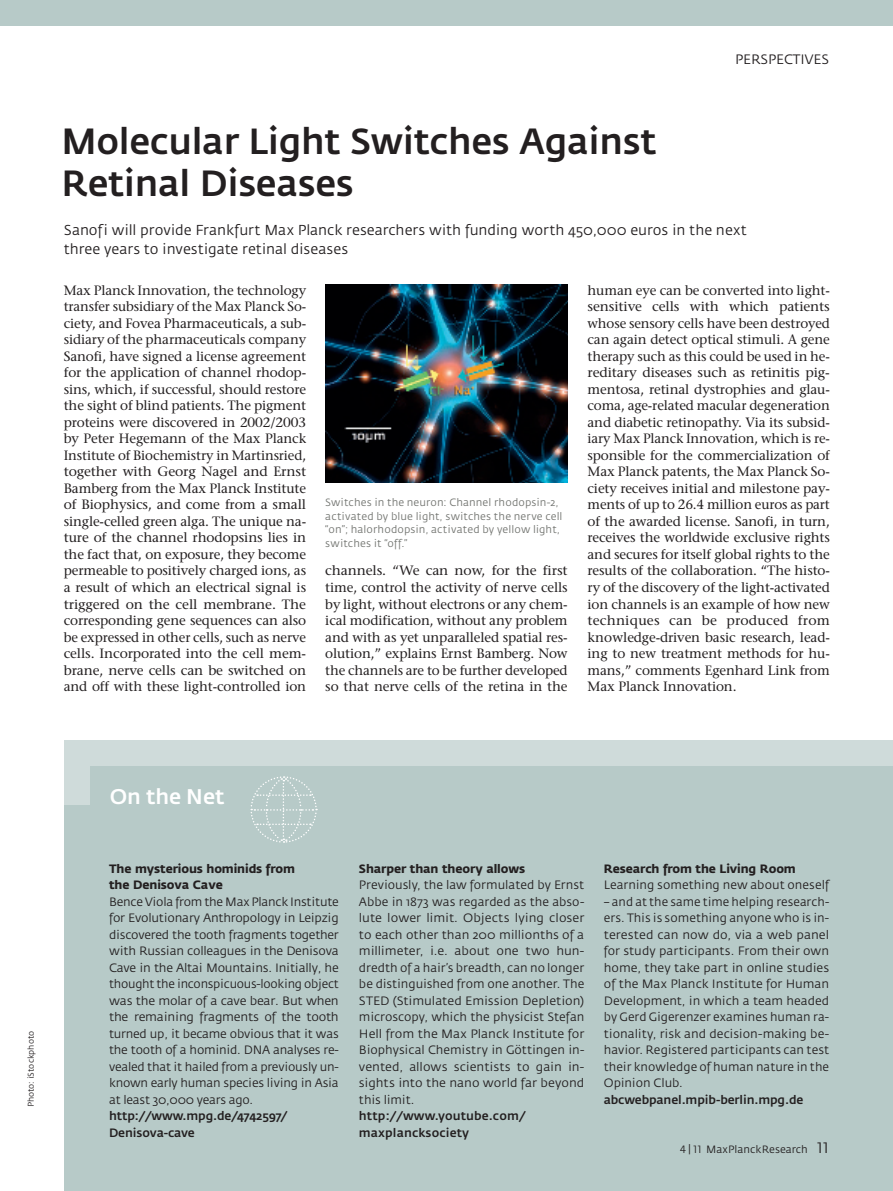
<style>
.page{position:relative;width:893px;height:1191px;background:#fff}
.page>*{position:absolute;margin:0;border:0;box-sizing:border-box;transform-origin:0 0}
.t1{font:500 36px/42px "Fedra Sans";letter-spacing:-.01em;color:#231f20}
.t2{font:500 21px "Fedra Sans";color:#fff}
.t3{font:14.25px/19.5px "Fedra Sans";letter-spacing:-.005em;color:#231f20}
.t4{font:13.5px/16.5px "Stone Serif";letter-spacing:-.01em;color:#231f20;text-align:justify}
.t5{font:13.5px "Fedra Sans";color:#231f20}
.t6{font:12px/16.5px "Fedra Sans";letter-spacing:-.01em;color:#231f20}
.t7{font:10.5px/13.5px "Fedra Sans";letter-spacing:.01em;color:#737571}
.t8{font:10.5px "Fedra Sans";color:#231f20}
.t9{font:8.25px "Fedra Sans";color:#231f20}
.s1{font-weight:700}
.s2{font-weight:500}
.s3{font-family:"Fedra Sans Book SC"}
.s4{font-family:"Fedra Sans Book SC";font-size:15px}
</style>
<div class="page">
<div style="left:64px;top:740px;width:829px;height:451px;background:#b7cac8"></div>
<div style="left:0;top:0;width:893px;height:26px;background:#b7cac8"></div>
<div style="left:64px;top:740px;width:829px;height:26px;background:#cfdbda"></div>
<svg style="left:250px;top:776px;width:68px;height:67px"></svg>
<div style="left:64px;top:740px;width:25px;height:64px;background:#cfdbda"></div>
<img style="left:325px;top:285px;width:243px;height:198px">
<p class="t5" style="left:735px;top:54px;width:96px">PERSPECTIVES</p>
<p class="t1" style="left:62px;top:123px;width:596px">Molecular Light Switches Against<br>Retinal Diseases</p>
<p class="t3" style="left:64px;top:221px;width:685px">Sanofi will provide Frankfurt Max Planck researchers with funding worth 450,000 euros in the next three years to investigate retinal diseases</p>
<p class="t4" style="left:587px;top:283px;width:244px">human eye can be converted into light&shy;sensitive cells with which patients whose sensory cells have been destroyed can again detect optical stimuli. A gene therapy such as this could be used in he&shy;reditary diseases such as retinitis pig&shy;mentosa, retinal dystrophies and glau&shy;coma, age-related macular degeneration and diabetic retinopathy. Via its subsid&shy;iary Max Planck Innovation, which is re&shy;sponsible for the commercialization of Max Planck patents, the Max Planck So&shy;ciety receives initial and milestone pay&shy;ments of up to 26.4 million euros as part of the awarded license. Sanofi, in turn, receives the worldwide exclusive rights and secures for itself global rights to the results of the collaboration. “The histo&shy;ry of the discovery of the light-activated ion channels is an example of how new techniques can be produced from knowledge-driven basic research, lead&shy;ing to new treatment methods for hu&shy;mans,” comments Egenhard Link from Max Planck Innovation.</p>
<p class="t4" style="left:64px;top:283px;width:244px">Max Planck Innovation, the technology transfer subsidiary of the Max Planck So&shy;ciety, and Fovea Pharmaceuticals, a sub&shy;sidiary of the pharmaceuticals company Sanofi, have signed a license agreement for the application of channel rhodop&shy;sins, which, if successful, should restore the sight of blind patients. The pigment proteins were discovered in 2002/2003 by Peter Hegemann of the Max Planck Institute of Biochemistry in Martinsried, together with Georg Nagel and Ernst Bamberg from the Max Planck Institute of Biophysics, and come from a small single-celled green alga. The unique na&shy;ture of the channel rhodopsins lies in the fact that, on exposure, they become permeable to positively charged ions, as a result of which an electrical signal is triggered on the cell membrane. The corresponding gene sequences can also be expressed in other cells, such as nerve cells. Incorporated into the cell mem&shy;brane, nerve cells can be switched on and off with these light-controlled ion</p>
<p class="t7" style="left:325px;top:496px;width:239px">Switches in the neuron: Channel rhodopsin-2, activated by blue light, switches the nerve cell “on”; halorhodopsin, activated by yellow light, switches it “off.”</p>
<p class="t4" style="left:325px;top:564px;width:244px">channels. “We can now, for the first time, control the activity of nerve cells by light, without electrons or any chem&shy;ical modification, without any problem and with as yet unparalleled spatial res&shy;olution,” explains Ernst Bamberg. Now the channels are to be further developed so that nerve cells of the retina in the</p>
<p class="t9" style="left:28px;top:1107px;width:78px;rotate:-90deg">Photo: iStockphoto</p>
<p class="t2" style="left:110px;top:788px;width:116px">On the Net</p>
<p class="t6" style="left:109px;top:861px;width:231px"><span class="s1">The mysterious hominids from<br>the Denisova Cave<br></span>Bence Viola from the Max Planck Institute for Evolutionary Anthropology in Leipzig discovered the tooth fragments together with Russian colleagues in the Denisova Cave in the Altai Mountains. Initially, he thought the inconspicuous-looking object was the molar of a cave bear. But when the remaining fragments of the tooth turned up, it became obvious that it was the tooth of a hominid. DNA analyses re&shy;vealed that it hailed from a previously un&shy;known early human species living in Asia at least 30,000 years ago. <span class="s2">http://www.mpg.de/4742597/ Denisova-cave</span></p>
<p class="t6" style="left:604px;top:861px;width:227px"><span class="s1">Research from the Living Room<br></span>Learning something new about oneself</p>
<p class="t6" style="left:359px;top:861px;width:227px"><span class="s1">Sharper than theory allows </span>Previously, the law formulated by Ernst Abbe in 1873 was regarded as the abso&shy;lute lower limit. Objects lying closer to each other than 200 millionths of a millimeter, i.e. about one two hun&shy;dredth of a hair’s breadth, can no longer be distinguished from one another. The STED (Stimulated Emission Depletion) microscopy, which the physicist Stefan Hell from the Max Planck Institute for Biophysical Chemistry in Göttingen in&shy;vented, allows scientists to gain in&shy;sights into the nano world far beyond this limit.<br><span class="s2">http://www.youtube.com/ maxplancksociety</span></p>
<p class="t6" style="left:604px;top:894px;width:227px">– and at the same time helping research&shy;ers. This is something anyone who is in&shy;terested can now do, via a web panel for study participants. From their own home, they take part in online studies of the Max Planck Institute for Human Development, in which a team headed by Gerd Gigerenzer examines human ra&shy;tionality, risk and decision-making be&shy;havior. Registered participants can test their knowledge of human nature in the Opinion Club. <span class="s2">abcwebpanel.mpib-berlin.mpg.de</span></p>
<p class="t8" style="left:680px;top:1145px;width:150px"><span class="s3">4 | 11</span> MaxPlanckResearch <span class="s4">11</span></p>
</div>
